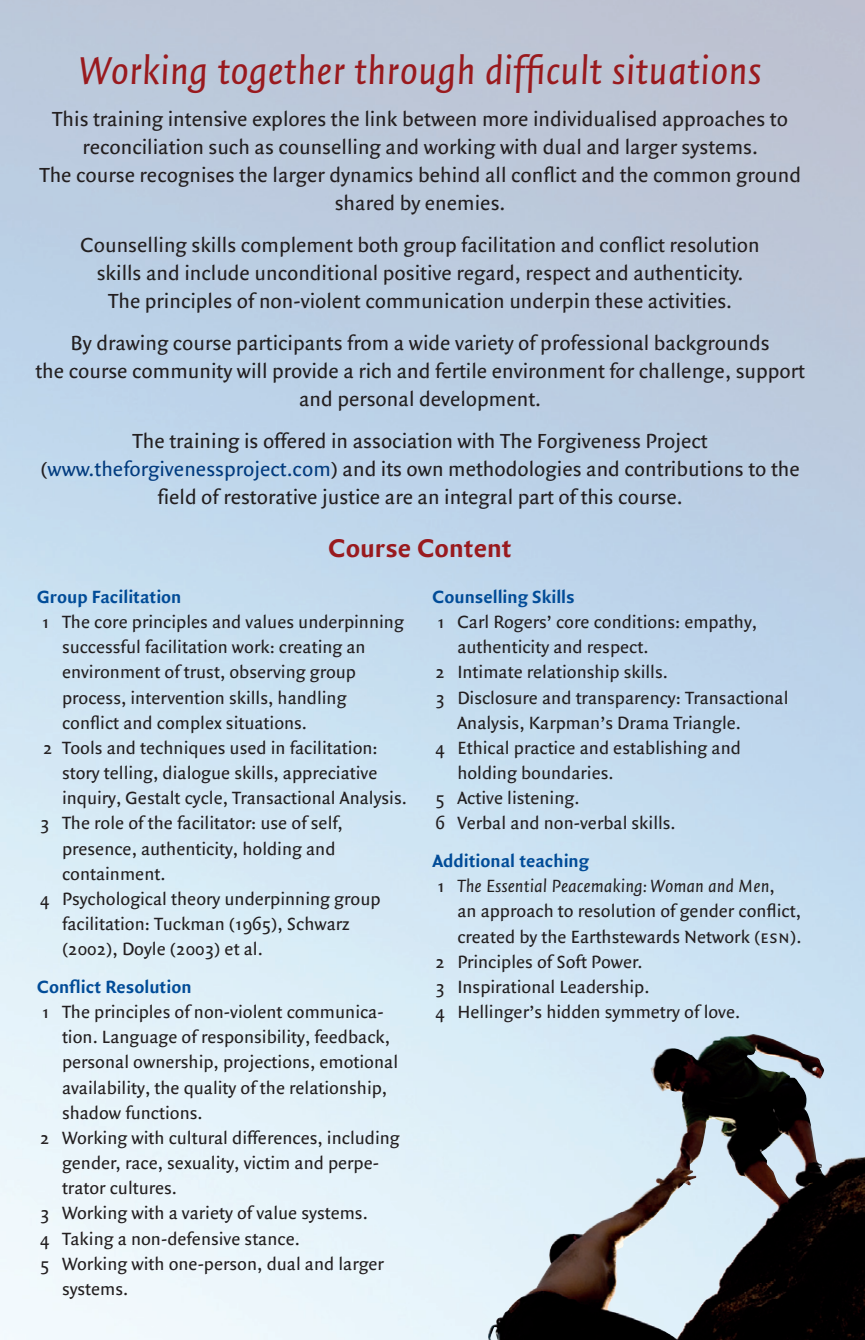
<style>
.page{position:relative;width:865px;height:1340px;background:#fff}
.page>*{position:absolute;margin:0;border:0;box-sizing:border-box;transform-origin:0 0}
.t1{font:italic 41.82px "Quadraat Sans";color:#991a1e}
.t2{font:700 27.65px "Quadraat Sans";color:#991a1e}
.t3{font:21.88px/28px "Quadraat Sans";color:#231f20;text-align:center}
.t4{font:19.07px "Quadraat Sans";color:#231f20}
.t5{font:700 19.07px "Quadraat Sans";color:#014c98}
.t6{font:italic 19.07px "Quadraat Sans";color:#231f20}
.s1{color:#013b7f}
.s2{font-style:normal}
.s3{font-family:"Quadraat Sans Caps"}
</style>
<div class="page">
<img style="left:487px;top:1034px;width:377px;height:305px">
<h1 class="t1" style="left:79px;top:48px;width:684px">Working together through difficult situations</h1>
<p class="t3" style="left:39px;top:106px;width:763px">This training intensive explores the link between more individualised approaches to reconciliation such as counselling and working with dual and larger systems.<br>The course recognises the larger dynamics behind all conflict and the common ground shared by enemies.</p>
<p class="t3" style="left:80px;top:232px;width:681px">Counselling skills complement both group facilitation and conflict resolution skills and include unconditional positive regard, respect and authenticity.<br>The principles of non-violent communication underpin these activities.</p>
<p class="t3" style="left:35px;top:330px;width:771px">By drawing course participants from a wide variety of professional backgrounds<br>the course community will provide a rich and fertile environment for challenge, support and personal development.</p>
<p class="t3" style="left:40px;top:428px;width:761px">The training is offered in association with The Forgiveness Project (<span class="s1">www.theforgivenessproject.com</span>) and its own methodologies and contributions to the field of restorative justice are an integral part of this course.</p>
<h2 class="t2" style="left:328px;top:532px;width:185px">Course Content</h2>
<p class="t5" style="left:37px;top:586px;width:146px">Group Facilitation</p>
<p class="t4" style="left:42px;top:611px;width:363px">1 The core principles and values underpinning</p>
<p class="t4" style="left:62px;top:636px;width:305px">successful facilitation work: creating an</p>
<p class="t4" style="left:62px;top:661px;width:296px">environment of trust, observing group</p>
<p class="t4" style="left:62px;top:686px;width:286px">process, intervention skills, handling</p>
<p class="t4" style="left:62px;top:711px;width:247px">conflict and complex situations.</p>
<p class="t4" style="left:43px;top:736px;width:336px">2 Tools and techniques used in facilitation:</p>
<p class="t4" style="left:62px;top:762px;width:317px">story telling, dialogue skills, appreciative</p>
<p class="t4" style="left:62px;top:787px;width:346px">inquiry, Gestalt cycle, Transactional Analysis.</p>
<p class="t4" style="left:40px;top:812px;width:304px">3 The role of the facilitator: use of self,</p>
<p class="t4" style="left:62px;top:837px;width:275px">presence, authenticity, holding and</p>
<p class="t4" style="left:62px;top:862px;width:105px">containment.</p>
<p class="t4" style="left:40px;top:887px;width:342px">4 Psychological theory underpinning group</p>
<p class="t4" style="left:62px;top:913px;width:289px">facilitation: Tuckman (1965), Schwarz</p>
<p class="t4" style="left:62px;top:938px;width:202px">(2002), Doyle (2003) et al.</p>
<p class="t5" style="left:37px;top:976px;width:156px">Conflict Resolution</p>
<p class="t4" style="left:42px;top:1001px;width:343px">1 The principles of non-violent communica-</p>
<p class="t4" style="left:62px;top:1026px;width:330px">tion. Language of responsibility, feedback,</p>
<p class="t4" style="left:62px;top:1051px;width:338px">personal ownership, projections, emotional</p>
<p class="t4" style="left:62px;top:1076px;width:327px">availability, the quality of the relationship,</p>
<p class="t4" style="left:62px;top:1101px;width:142px">shadow functions.</p>
<p class="t4" style="left:40px;top:1126px;width:361px">2 Working with cultural differences, including</p>
<p class="t4" style="left:62px;top:1152px;width:319px">gender, race, sexuality, victim and perpe-</p>
<p class="t4" style="left:62px;top:1177px;width:117px">trator cultures.</p>
<p class="t4" style="left:40px;top:1202px;width:329px">3 Working with a variety of value systems.</p>
<p class="t4" style="left:40px;top:1227px;width:261px">4 Taking a non-defensive stance.</p>
<p class="t4" style="left:40px;top:1252px;width:345px">5 Working with one-person, dual and larger</p>
<p class="t4" style="left:62px;top:1277px;width:68px">systems.</p>
<p class="t5" style="left:433px;top:586px;width:144px">Counselling Skills</p>
<p class="t4" style="left:437px;top:611px;width:321px">1 Carl Rogers’ core conditions: empathy,</p>
<p class="t4" style="left:457px;top:636px;width:193px">authenticity and respect.</p>
<p class="t4" style="left:435px;top:661px;width:234px">2 Intimate relationship skills.</p>
<p class="t4" style="left:435px;top:686px;width:355px">3 Disclosure and transparency: Transactional</p>
<p class="t4" style="left:457px;top:711px;width:285px">Analysis, Karpman’s Drama Triangle.</p>
<p class="t4" style="left:435px;top:736px;width:307px">4 Ethical practice and establishing and</p>
<p class="t4" style="left:457px;top:762px;width:158px">holding boundaries.</p>
<p class="t4" style="left:435px;top:787px;width:146px">5 Active listening.</p>
<p class="t4" style="left:435px;top:812px;width:242px">6 Verbal and non-verbal skills.</p>
<p class="t5" style="left:433px;top:850px;width:158px">Additional teaching</p>
<p class="t6" style="left:437px;top:876px;width:339px"><span class="s2">1</span> The Essential Peacemaking: Woman and Men<span class="s2">,</span></p>
<p class="t4" style="left:457px;top:900px;width:345px">an approach to resolution of gender conflict,</p>
<p class="t4" style="left:457px;top:925px;width:346px">created by the Earthstewards Network (<span class="s3">esn</span>).</p>
<p class="t4" style="left:435px;top:950px;width:209px">2 Principles of Soft Power.</p>
<p class="t4" style="left:435px;top:975px;width:216px">3 Inspirational Leadership.</p>
<p class="t4" style="left:435px;top:1001px;width:306px">4 Hellinger’s hidden symmetry of love.</p>
</div>
